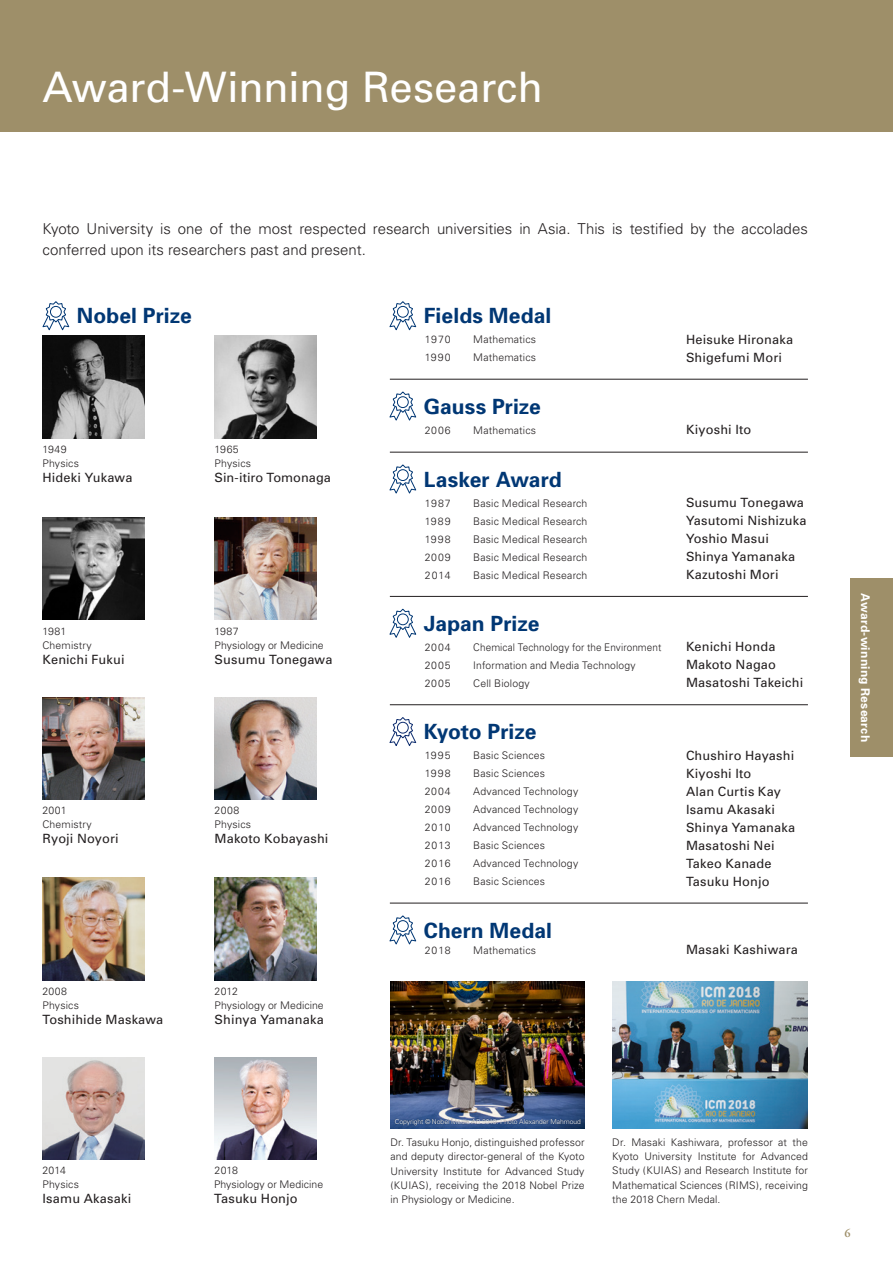
<style>
.page{position:relative;width:893px;height:1263px;background:#fff}
.page>*{position:absolute;margin:0;border:0;box-sizing:border-box;transform-origin:0 0}
.t1{font:42px "Univers";letter-spacing:-.01em;color:#fff}
.t2{font:700 21px "Univers";color:#013774}
.t3{font:300 15px/21px "Univers";color:#231f20}
.t4{font:12.75px/18px "Univers";letter-spacing:.015em;color:#231f20}
.t5{font:700 12px "Univers";letter-spacing:.02em;color:#fff}
.t6{font:600 12px "Adobe Garamond Pro";color:#9e8f69}
.t7{font:300 10.5px/18px "Univers";letter-spacing:.015em;color:#231f20}
.t8{font:300 10.5px/18px "Univers";letter-spacing:.015em;color:#231f20;scale:.95 1}
.t9{font:300 10.5px/18px "Univers";letter-spacing:.095em;color:#231f20}
.t10{font:300 6.75px "Univers";letter-spacing:-.005em;color:#fff}
</style>
<div class="page">
<div style="left:850px;top:578px;width:43px;height:179px;background:#9e8f69"></div>
<div style="left:0;top:0;width:893px;height:132px;background:#9e8f69"></div>
<img style="left:390px;top:981px;width:195px;height:147px">
<img style="left:394px;top:1117px;width:188px;height:10px">
<img style="left:42px;top:336px;width:103px;height:102px">
<img style="left:215px;top:336px;width:102px;height:102px">
<img style="left:42px;top:518px;width:103px;height:102px">
<img style="left:215px;top:518px;width:102px;height:102px">
<img style="left:42px;top:697px;width:103px;height:102px">
<img style="left:215px;top:697px;width:102px;height:102px">
<img style="left:42px;top:878px;width:103px;height:102px">
<img style="left:215px;top:878px;width:102px;height:102px">
<img style="left:42px;top:1057px;width:103px;height:102px">
<img style="left:612px;top:981px;width:196px;height:147px">
<img style="left:215px;top:1057px;width:102px;height:102px">
<svg style="left:389px;top:301px;width:28px;height:30px"></svg>
<div style="left:397px;top:306px;width:11px;height:11px;background:#fff;border-radius:50%"></div>
<div style="left:397px;top:306px;width:12px;height:12px;border:1px solid #013774;border-radius:50%"></div>
<svg style="left:42px;top:301px;width:28px;height:30px"></svg>
<div style="left:50px;top:306px;width:11px;height:11px;background:#fff;border-radius:50%"></div>
<div style="left:50px;top:306px;width:12px;height:12px;border:1px solid #013774;border-radius:50%"></div>
<hr style="left:390px;top:379px;width:418px;height:1px;background:#231f20">
<svg style="left:389px;top:391px;width:28px;height:30px"></svg>
<div style="left:397px;top:397px;width:11px;height:11px;background:#fff;border-radius:50%"></div>
<div style="left:397px;top:396px;width:12px;height:12px;border:1px solid #013774;border-radius:50%"></div>
<hr style="left:390px;top:452px;width:418px;height:1px;background:#231f20">
<svg style="left:389px;top:464px;width:28px;height:30px"></svg>
<div style="left:397px;top:470px;width:11px;height:10px;background:#fff;border-radius:50%"></div>
<div style="left:397px;top:469px;width:12px;height:12px;border:1px solid #013774;border-radius:50%"></div>
<hr style="left:390px;top:596px;width:418px;height:1px;background:#231f20">
<svg style="left:389px;top:608px;width:28px;height:30px"></svg>
<div style="left:397px;top:614px;width:11px;height:11px;background:#fff;border-radius:50%"></div>
<div style="left:397px;top:613px;width:12px;height:12px;border:1px solid #013774;border-radius:50%"></div>
<hr style="left:390px;top:704px;width:418px;height:1px;background:#231f20">
<svg style="left:389px;top:717px;width:28px;height:29px"></svg>
<div style="left:397px;top:722px;width:11px;height:11px;background:#fff;border-radius:50%"></div>
<div style="left:397px;top:722px;width:12px;height:11px;border:1px solid #0d2c6e;border-radius:50%"></div>
<hr style="left:390px;top:903px;width:418px;height:1px;background:#231f20">
<svg style="left:389px;top:915px;width:28px;height:30px"></svg>
<div style="left:397px;top:921px;width:11px;height:10px;background:#fff;border-radius:50%"></div>
<div style="left:397px;top:920px;width:12px;height:12px;border:1px solid #013774;border-radius:50%"></div>
<h1 class="t1" style="left:42px;top:63px;width:502px">Award-Winning Research</h1>
<h3 class="t3" style="left:42px;top:218px;width:767px">Kyoto University is one of the most respected research universities in Asia. This is testified by the accolades conferred upon its researchers past and present.</h3>
<h2 class="t2" style="left:77px;top:303px;width:116px">Nobel Prize</h2>
<h2 class="t2" style="left:424px;top:303px;width:129px">Fields Medal</h2>
<p class="t9" style="left:425px;top:331px;width:27px">1970<br>1990</p>
<p class="t7" style="left:473px;top:331px;width:64px">Mathematics<br>Mathematics</p>
<p class="t4" style="left:686px;top:331px;width:109px">Heisuke Hironaka<br>Shigefumi Mori</p>
<h2 class="t2" style="left:424px;top:394px;width:119px">Gauss Prize</h2>
<p class="t7" style="left:425px;top:421px;width:27px">2006</p>
<p class="t7" style="left:473px;top:421px;width:64px">Mathematics</p>
<p class="t4" style="left:686px;top:421px;width:67px">Kiyoshi Ito</p>
<p class="t7" style="left:42px;top:443px;width:38px;line-height:13.5px">1949<br>Physics</p>
<p class="t4" style="left:42px;top:469px;width:91px">Hideki Yukawa</p>
<p class="t7" style="left:215px;top:443px;width:38px;line-height:13.5px">1965<br>Physics</p>
<p class="t4" style="left:215px;top:469px;width:118px">Sin-itiro Tomonaga</p>
<h2 class="t2" style="left:424px;top:467px;width:139px">Lasker Award</h2>
<p class="t7" style="left:425px;top:494px;width:27px;text-align:justify">1987<br>1989<br>1998<br>2009<br>2014</p>
<p class="t7" style="left:473px;top:494px;width:116px;text-align:justify">Basic Medical Research Basic Medical Research Basic Medical Research Basic Medical Research Basic Medical Research</p>
<p class="t4" style="left:686px;top:494px;width:122px">Susumu Tonegawa<br>Yasutomi Nishizuka<br>Yoshio Masui<br>Shinya Yamanaka<br>Kazutoshi Mori</p>
<p class="t7" style="left:42px;top:624px;width:51px;line-height:13.5px">1981<br>Chemistry</p>
<p class="t4" style="left:42px;top:650px;width:84px">Kenichi Fukui</p>
<p class="t7" style="left:215px;top:624px;width:111px;line-height:13.5px">1987<br>Physiology or Medicine</p>
<p class="t4" style="left:215px;top:650px;width:119px">Susumu Tonegawa</p>
<h2 class="t2" style="left:424px;top:611px;width:117px">Japan Prize</h2>
<p class="t7" style="left:425px;top:638px;width:27px;text-align:justify">2004<br>2005<br>2005</p>
<p class="t8" style="left:473px;top:638px;width:200px">Chemical Technology for the Environment<br>Information and Media Technology<br>Cell Biology</p>
<p class="t4" style="left:686px;top:638px;width:119px">Kenichi Honda<br>Makoto Nagao<br>Masatoshi Takeichi</p>
<h2 class="t2" style="left:424px;top:719px;width:114px">Kyoto Prize</h2>
<p class="t7" style="left:42px;top:804px;width:51px;line-height:13.5px">2001<br>Chemistry</p>
<p class="t4" style="left:42px;top:830px;width:78px">Ryoji Noyori</p>
<p class="t7" style="left:215px;top:804px;width:38px;line-height:13.5px">2008<br>Physics</p>
<p class="t4" style="left:215px;top:830px;width:115px">Makoto Kobayashi</p>
<p class="t7" style="left:425px;top:747px;width:27px;text-align:justify">1995<br>1998<br>2004<br>2009<br>2010<br>2013<br>2016<br>2016</p>
<p class="t7" style="left:473px;top:747px;width:106px">Basic Sciences<br>Basic Sciences<br>Advanced Technology<br>Advanced Technology<br>Advanced Technology<br>Basic Sciences<br>Advanced Technology<br>Basic Sciences</p>
<p class="t4" style="left:686px;top:746px;width:111px">Chushiro Hayashi<br>Kiyoshi Ito<br>Alan Curtis Kay<br>Isamu Akasaki<br>Shinya Yamanaka<br>Masatoshi Nei<br>Takeo Kanade<br>Tasuku Honjo</p>
<h2 class="t2" style="left:424px;top:917px;width:130px">Chern Medal</h2>
<p class="t7" style="left:425px;top:941px;width:27px">2018</p>
<p class="t7" style="left:473px;top:941px;width:64px">Mathematics</p>
<p class="t4" style="left:686px;top:941px;width:113px">Masaki Kashiwara</p>
<p class="t7" style="left:42px;top:985px;width:38px;line-height:13.5px">2008<br>Physics</p>
<p class="t4" style="left:42px;top:1011px;width:122px">Toshihide Maskawa</p>
<p class="t7" style="left:215px;top:985px;width:111px;line-height:13.5px">2012<br>Physiology or Medicine</p>
<p class="t4" style="left:215px;top:1011px;width:111px">Shinya Yamanaka</p>
<p class="t7" style="left:42px;top:1164px;width:38px;line-height:13.5px">2014<br>Physics</p>
<p class="t4" style="left:42px;top:1190px;width:91px">Isamu Akasaki</p>
<p class="t7" style="left:214px;top:1164px;width:111px;line-height:13.5px">2018<br>Physiology or Medicine</p>
<p class="t4" style="left:214px;top:1190px;width:85px">Tasuku Honjo</p>
<p class="t10" style="left:395px;top:1117px;width:188px">Copyright © Nobel Media AB 2018. Photo Alexander Mahmoud</p>
<p class="t7" style="left:390px;top:1135px;width:196px;line-height:14.2px;text-align:justify">Dr. Tasuku Honjo, distinguished professor and deputy director-general of the Kyoto University Institute for Advanced Study (KUIAS), receiving the 2018 Nobel Prize in Physiology or Medicine.</p>
<p class="t7" style="left:612px;top:1135px;width:197px;line-height:14.2px;text-align:justify">Dr. Masaki Kashiwara, professor at the Kyoto University Institute for Advanced Study (KUIAS) and Research Institute for Mathematical Sciences (RIMS), receiving the 2018 Chern Medal.</p>
<p class="t5" style="left:872px;top:593px;width:150px;rotate:90deg">Award-winning Research</p>
<p class="t6" style="left:844px;top:1226px;width:8px">6</p>
</div>
